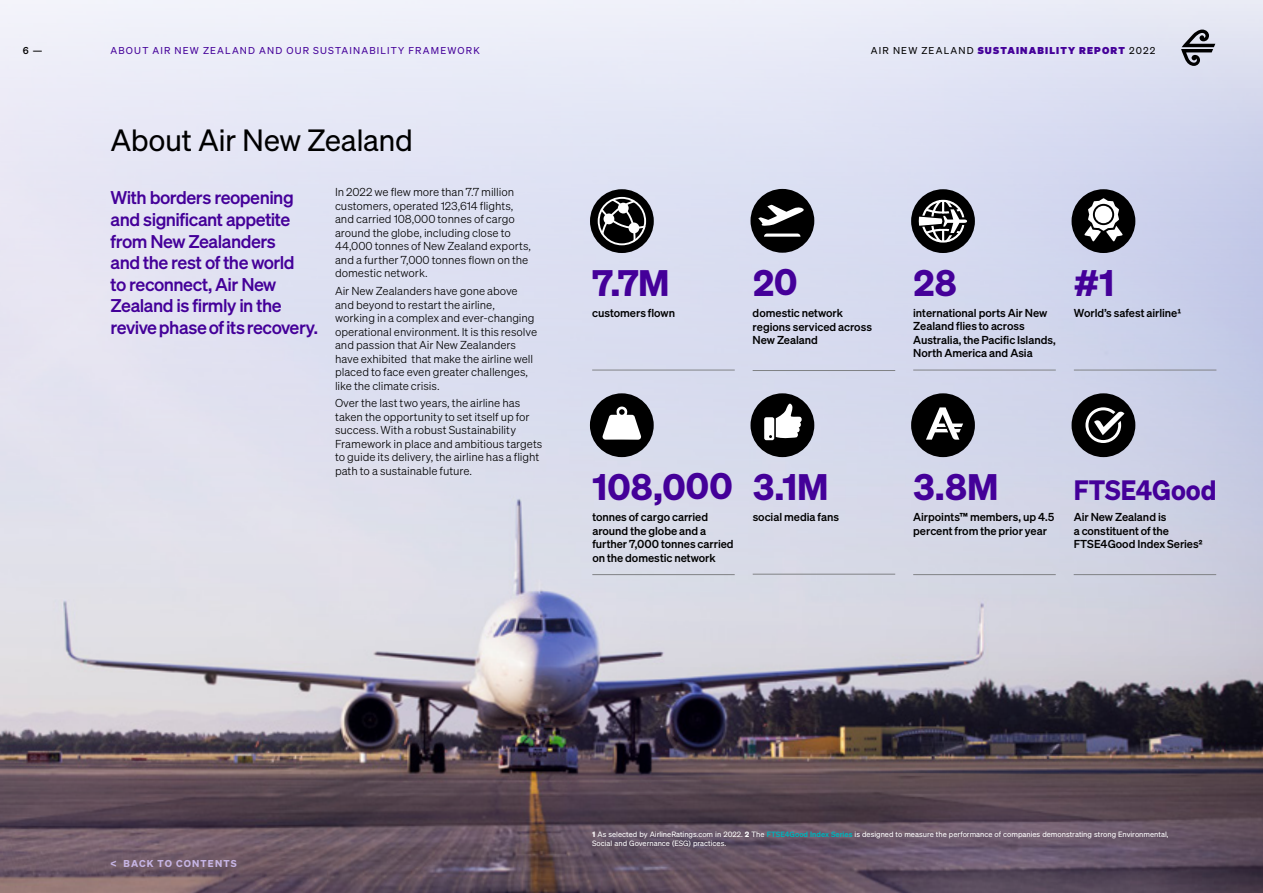
<style>
.page{position:relative;width:1263px;height:893px;background:#fff}
.page>*{position:absolute;margin:0;border:0;box-sizing:border-box;transform-origin:0 0}
.t1{font:700 36px "Air New Zealand Sans";letter-spacing:-.015em;color:#409}
.t2{font:30px "Air New Zealand Sans";letter-spacing:-.02em;color:#000}
.t3{font:700 27.3px "Air New Zealand Sans";letter-spacing:-.005em;color:#409;scale:.94 1}
.t4{font:500 18px/21.6px "Air New Zealand Sans";letter-spacing:-.03em;color:#409}
.t5{font:300 11.25px/13.5px "Air New Zealand Sans";letter-spacing:-.005em;color:#000}
.t6{font:500 11.25px/13.5px "Air New Zealand Sans";letter-spacing:-.005em;color:#000}
.t7{font:9.75px "Air New Zealand Sans";letter-spacing:.12em;color:#409}
.t8{font:900 9.75px "Air New Zealand Sans";letter-spacing:.125em;color:#409}
.t9{font:700 9.75px "Air New Zealand Sans";letter-spacing:.11em;color:#c5b4e3}
.t10{font:500 9.75px "Air New Zealand Sans";color:#000}
.t11{font:7.5px/9px "Air New Zealand Sans";letter-spacing:-.005em;color:#fff}
.s1{font-weight:400;color:#000}
.s2{font-weight:700}
.s3{font-weight:600;color:#00b0b9}
</style>
<div class="page">
<img style="left:0;top:0;width:1263px;height:893px">
<hr style="left:753px;top:370px;width:142px;height:1px;background:#808285">
<hr style="left:592px;top:574px;width:143px;height:1px;background:#808285">
<hr style="left:913px;top:574px;width:143px;height:1px;background:#808285">
<hr style="left:1074px;top:574px;width:142px;height:1px;background:#808285">
<hr style="left:592px;top:370px;width:143px;height:1px;background:#808285">
<hr style="left:913px;top:370px;width:143px;height:1px;background:#808285">
<hr style="left:1074px;top:370px;width:142px;height:1px;background:#808285">
<hr style="left:753px;top:574px;width:142px;height:1px;background:#808285">
<div style="left:590px;top:189px;width:64px;height:64px;background:#000;border-radius:50%"></div>
<svg style="left:598px;top:197px;width:48px;height:48px"></svg>
<div style="left:911px;top:189px;width:64px;height:64px;background:#000;border-radius:50%"></div>
<svg style="left:917px;top:198px;width:52px;height:46px"></svg>
<div style="left:750px;top:189px;width:64px;height:64px;background:#000;border-radius:50%"></div>
<svg style="left:758px;top:205px;width:46px;height:21px"></svg>
<svg style="left:764px;top:234px;width:36px;height:3px"></svg>
<div style="left:1071px;top:393px;width:64px;height:64px;background:#000;border-radius:50%"></div>
<svg style="left:1085px;top:407px;width:39px;height:36px"></svg>
<div style="left:911px;top:393px;width:64px;height:64px;background:#000;border-radius:50%"></div>
<svg style="left:926px;top:407px;width:37px;height:33px"></svg>
<div style="left:750px;top:393px;width:64px;height:64px;background:#000;border-radius:50%"></div>
<svg style="left:764px;top:403px;width:38px;height:37px"></svg>
<div style="left:590px;top:393px;width:64px;height:64px;background:#000;border-radius:50%"></div>
<svg style="left:602px;top:406px;width:39px;height:34px"></svg>
<div style="left:1071px;top:189px;width:64px;height:64px;background:#000;border-radius:50%"></div>
<svg style="left:1084px;top:198px;width:38px;height:43px"></svg>
<svg style="left:1181px;top:30px;width:34px;height:36px"></svg>
<p class="t10" style="left:23px;top:45px;width:21px">6 —</p>
<p class="t7" style="left:111px;top:45px;width:371px">ABOUT AIR NEW ZEALAND AND OUR SUSTAINABILITY FRAMEWORK</p>
<p class="t8" style="left:871px;top:44px;width:286px"><span class="s1">AIR NEW ZEALAND</span> SUSTAINABILITY REPORT <span class="s1">2022</span></p>
<h2 class="t2" style="left:111px;top:122px;width:304px">About Air New Zealand</h2>
<h3 class="t4" style="left:111px;top:187px;width:209px">With borders reopening and significant appetite from New Zealanders<br>and the rest of the world<br>to reconnect, Air New<br>Zealand is firmly in the revive phase of its recovery.</h3>
<p class="t5" style="left:335px;top:185px;width:197px">In 2022 we flew more than 7.7 million customers, operated 123,614 flights, and carried 108,000 tonnes of cargo around the globe, including close to 44,000 tonnes of New Zealand exports, and a further 7,000 tonnes flown on the domestic network.</p>
<p class="t5" style="left:335px;top:284px;width:204px">Air New Zealanders have gone above and beyond to restart the airline, working in a complex and ever-changing operational environment. It is this resolve and passion that Air New Zealanders have exhibited that make the airline well placed to face even greater challenges, like the climate crisis.</p>
<p class="t5" style="left:335px;top:396px;width:209px">Over the last two years, the airline has taken the opportunity to set itself up for success. With a robust Sustainability Framework in place and ambitious targets to guide its delivery, the airline has a flight path to a sustainable future.</p>
<h1 class="t1" style="left:592px;top:260px;width:79px">7.7M</h1>
<p class="t6" style="left:592px;top:305px;width:84px">customers flown</p>
<h1 class="t1" style="left:753px;top:260px;width:47px">20</h1>
<p class="t6" style="left:753px;top:306px;width:121px">domestic network regions serviced across<br>New Zealand</p>
<h1 class="t1" style="left:913px;top:260px;width:46px">28</h1>
<p class="t6" style="left:913px;top:305px;width:144px">international ports Air New<br>Zealand flies to across<br>Australia, the Pacific Islands,<br>North America and Asia</p>
<h1 class="t1" style="left:1074px;top:260px;width:42px">#1</h1>
<p class="t6" style="left:1074px;top:305px;width:109px">World’s safest airline¹</p>
<h1 class="t1" style="left:592px;top:464px;width:143px">108,000</h1>
<p class="t6" style="left:592px;top:510px;width:143px">tonnes of cargo carried around the globe and a further 7,000 tonnes carried on the domestic network</p>
<h1 class="t1" style="left:753px;top:464px;width:77px">3.1M</h1>
<p class="t6" style="left:753px;top:510px;width:88px">social media fans</p>
<h1 class="t1" style="left:913px;top:464px;width:87px">3.8M</h1>
<p class="t6" style="left:913px;top:510px;width:143px">Airpoints™ members, up 4.5 percent from the prior year</p>
<h3 class="t3" style="left:1074px;top:472px;width:153px">FTSE4Good</h3>
<p class="t6" style="left:1074px;top:510px;width:131px">Air New Zealand is<br>a constituent of the<br>FTSE4Good Index Series²</p>
<p class="t9" style="left:111px;top:857px;width:128px">&lt; BACK TO CONTENTS</p>
<p class="t11" style="left:592px;top:830px;width:578px"><span class="s2">1</span> As selected by AirlineRatings.com in 2022. <span class="s2">2</span> The <span class="s3">FTSE4Good Index Series</span> is designed to measure the performance of companies demonstrating strong Environmental,<br>Social and Governance (ESG) practices.</p>
</div>
